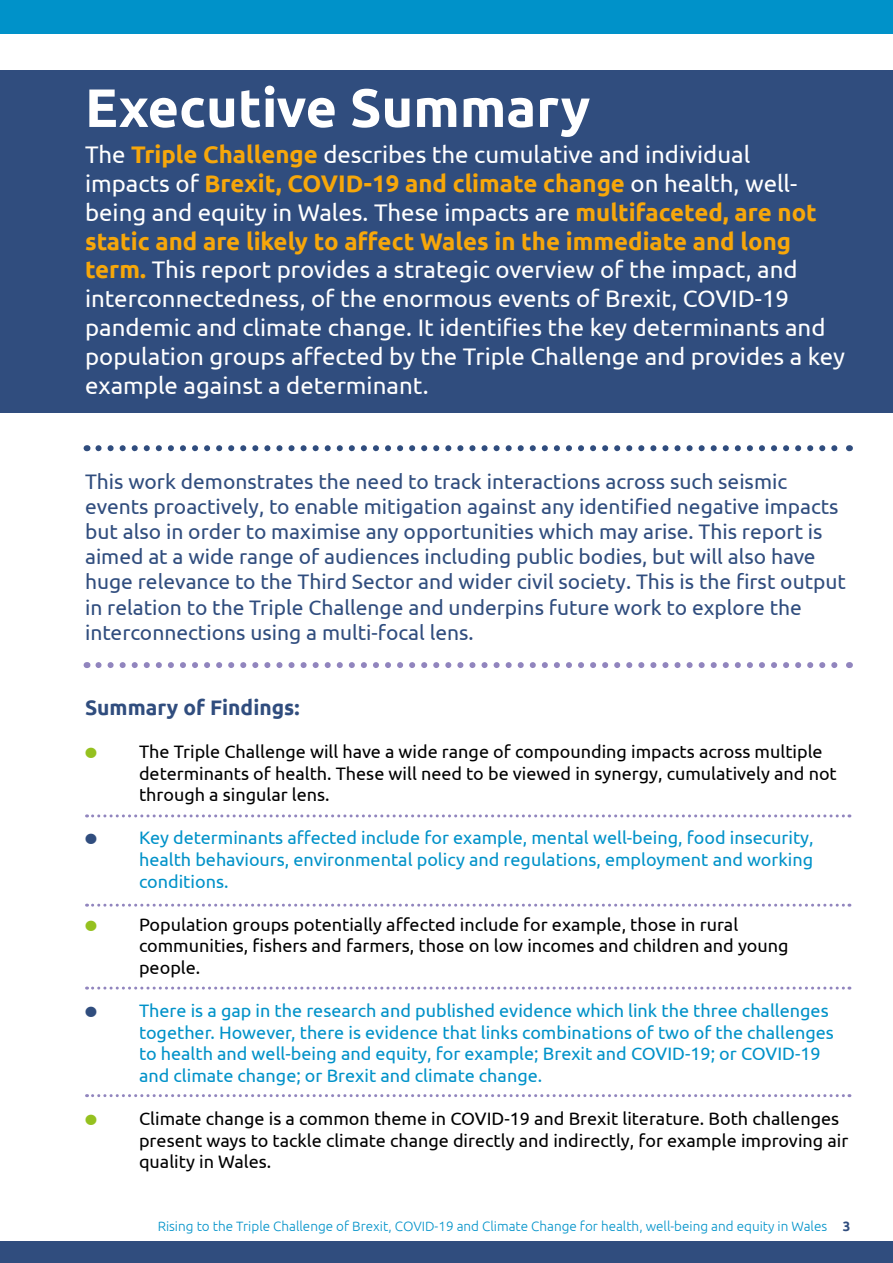
<style>
.page{position:relative;width:893px;height:1263px;background:#fff}
.page>*{position:absolute;margin:0;border:0;box-sizing:border-box;transform-origin:0 0}
.t1{font:700 54px "Ubuntu";color:#fff}
.t2{font:24px/28.8px "Ubuntu";color:#fff}
.t3{font:21px/25.2px "Ubuntu";color:#304d7e}
.t4{font:700 21px "Ubuntu";color:#304d7e}
.t5{font:18px/21.6px "Ubuntu";color:#000}
.t6{font:18px/21.6px "Ubuntu";color:#0092c9;text-align:justify}
.t7{font:300 13.5px "Ubuntu";color:#0092c9}
.s1{font-weight:700;color:#f7a70a}
.s2{color:#95c11f}
.s3{color:#304d7e}
.s4{font-weight:700;color:#304d7e}
</style>
<div class="page">
<div style="left:0;top:0;width:893px;height:34px;background:#0092c9"></div>
<div style="left:0;top:1242px;width:893px;height:21px;background:#304d7e"></div>
<div style="left:0;top:70px;width:893px;height:342px;background:#304d7e"></div>
<svg style="left:98px;top:445px;width:740px;height:6px"></svg>
<svg style="left:98px;top:662px;width:740px;height:6px"></svg>
<svg style="left:87px;top:814px;width:763px;height:3px"></svg>
<svg style="left:87px;top:904px;width:763px;height:3px"></svg>
<svg style="left:87px;top:986px;width:763px;height:3px"></svg>
<svg style="left:87px;top:1094px;width:763px;height:3px"></svg>
<h1 class="t1" style="left:85px;top:75px;width:507px">Executive Summary</h1>
<p class="t2" style="left:85px;top:140px;width:762px">The <span class="s1">Triple Challenge</span> describes the cumulative and individual<br>impacts of <span class="s1">Brexit, COVID-19 and climate change</span> on health, well&shy;being and equity in Wales. These impacts are <span class="s1">multifaceted, are not static and are likely to affect Wales in the immediate and long term.</span> This report provides a strategic overview of the impact, and interconnectedness, of the enormous events of Brexit, COVID-19 pandemic and climate change. It identifies the key determinants and population groups affected by the Triple Challenge and provides a key example against a determinant.</p>
<p class="t3" style="left:85px;top:468px;width:762px">This work demonstrates the need to track interactions across such seismic events proactively, to enable mitigation against any identified negative impacts but also in order to maximise any opportunities which may arise. This report is aimed at a wide range of audiences including public bodies, but will also have huge relevance to the Third Sector and wider civil society. This is the first output in relation to the Triple Challenge and underpins future work to explore the interconnections using a multi-focal lens.</p>
<p class="t4" style="left:85px;top:694px;width:216px">Summary of Findings:</p>
<p class="t5" style="left:139px;top:740px;width:699px;text-indent:-54px"><span class="s2">●</span> The Triple Challenge will have a wide range of compounding impacts across multiple determinants of health. These will need to be viewed in synergy, cumulatively and not through a singular lens.</p>
<p class="t6" style="left:139px;top:827px;width:676px;text-indent:-54px"><span class="s3">●</span> Key determinants affected include for example, mental well-being, food insecurity, health behaviours, environmental policy and regulations, employment and working conditions.</p>
<p class="t5" style="left:139px;top:913px;width:651px;text-indent:-54px"><span class="s2">●</span> Population groups potentially affected include for example, those in rural communities, fishers and farmers, those on low incomes and children and young people.</p>
<p class="t6" style="left:139px;top:999px;width:696px;text-align:left;text-indent:-54px"><span class="s3">●</span> There is a gap in the research and published evidence which link the three challenges together. However, there is evidence that links combinations of two of the challenges to health and well-being and equity, for example; Brexit and COVID-19; or COVID-19 and climate change; or Brexit and climate change.</p>
<p class="t5" style="left:139px;top:1107px;width:711px;text-indent:-54px"><span class="s2">●</span> Climate change is a common theme in COVID-19 and Brexit literature. Both challenges present ways to tackle climate change directly and indirectly, for example improving air quality in Wales.</p>
<p class="t7" style="left:158px;top:1218px;width:694px">Rising to the Triple Challenge of Brexit, COVID-19 and Climate Change for health, well-being and equity in Wales <span class="s4">3</span></p>
</div>
